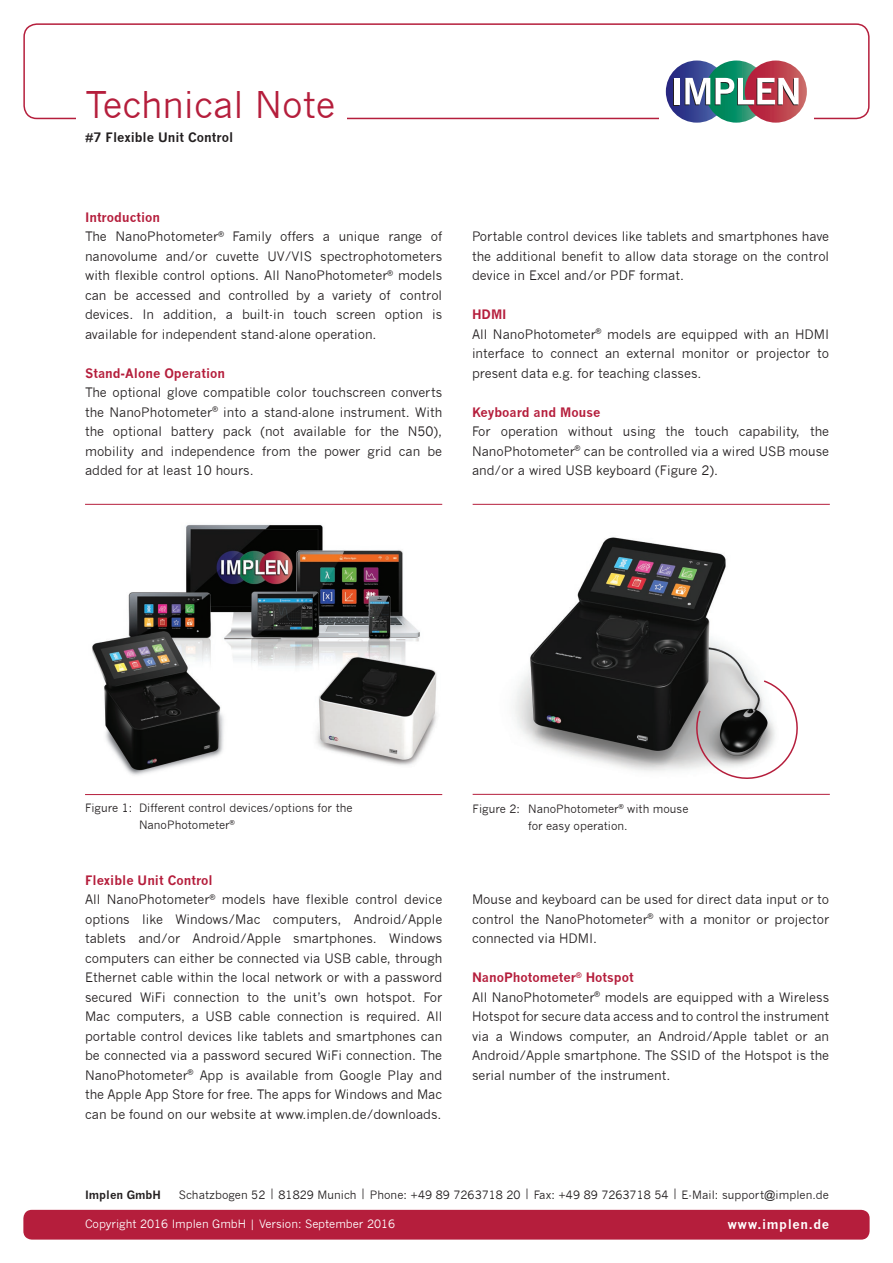
<style>
.page{position:relative;width:893px;height:1263px;background:#fff}
.page>*{position:absolute;margin:0;border:0;box-sizing:border-box;transform-origin:0 0}
.t1{font:36px "News Gothic";color:#b51e3c}
.t2{font:12.75px/19.5px "News Gothic";color:#231f20}
.t3{font:700 12.75px "News Gothic";color:#b51e3c}
.t4{font:700 12.75px "News Gothic";color:#231f20}
.t5{font:700 12.75px "News Gothic";letter-spacing:.05em;color:#fff}
.t6{font:11.25px/16.5px "News Gothic";color:#231f20}
.t7{font:11.25px "News Gothic";color:#fff}
.t8{font:700 11.25px "News Gothic";letter-spacing:.005em;color:#231f20}
.s1{font-weight:700;color:#b51e3c}
</style>
<div class="page">
<div style="left:23px;top:1210px;width:847px;height:29px;background:#b51e3c;border-radius:9px"></div>
<div style="left:23px;top:23px;width:847px;height:96px;border:2px solid #b51e3c;border-radius:13px"></div>
<div style="left:76px;top:82px;width:271px;height:66px;background:#fff"></div>
<div style="left:659px;top:51px;width:155px;height:82px;background:#fff"></div>
<svg style="left:666px;top:61px;width:62px;height:62px"></svg>
<svg style="left:745px;top:61px;width:62px;height:62px"></svg>
<div style="left:674px;top:79px;width:5px;height:26px;background:#fff"></div>
<div style="left:675px;top:78px;width:5px;height:26px;background:#fff"></div>
<svg style="left:685px;top:61px;width:113px;height:62px"></svg>
<img style="left:85px;top:524px;width:357px;height:272px">
<hr style="left:85px;top:504px;width:357px;height:1px;background:#b51e3c">
<hr style="left:85px;top:794px;width:357px;height:1px;background:#b51e3c">
<img style="left:513px;top:537px;width:244px;height:234px">
<hr style="left:473px;top:504px;width:357px;height:1px;background:#b51e3c">
<hr style="left:473px;top:794px;width:357px;height:1px;background:#b51e3c">
<svg style="left:690px;top:679px;width:108px;height:100px"></svg>
<h1 class="t1" style="left:85px;top:84px;width:252px">Technical Note</h1>
<p class="t4" style="left:85px;top:130px;width:150px">#7 Flexible Unit Control</p>
<p class="t2" style="left:85px;top:207px;width:359px"><span class="s1">Introduction<br></span>The NanoPhotometer<sup>®</sup> Family offers a unique range of nanovolume and/or cuvette UV/VIS spectrophotometers with flexible control options. All NanoPhotometer<sup>®</sup> models can be accessed and controlled by a variety of control devices. In addition, a built-in touch screen option is available for independent stand-alone operation.</p>
<p class="t3" style="left:85px;top:365px;width:141px">Stand-Alone Operation</p>
<p class="t2" style="left:85px;top:383px;width:359px;text-align:justify">The optional glove compatible color touchscreen converts the NanoPhotometer<sup>®</sup> into a stand-alone instrument. With the optional battery pack (not available for the N50), mobility and independence from the power grid can be added for at least 10 hours.</p>
<p class="t2" style="left:472px;top:227px;width:359px;text-align:justify">Portable control devices like tablets and smartphones have the additional benefit to allow data storage on the control device in Excel and/or PDF format.</p>
<p class="t2" style="left:472px;top:305px;width:359px"><span class="s1">HDMI<br></span>All NanoPhotometer<sup>®</sup> models are equipped with an HDMI interface to connect an external monitor or projector to present data e.g. for teaching classes.</p>
<p class="t3" style="left:472px;top:404px;width:130px">Keyboard and Mouse</p>
<p class="t2" style="left:472px;top:422px;width:359px;text-align:justify">For operation without using the touch capability, the NanoPhotometer<sup>®</sup> can be controlled via a wired USB mouse and/or a wired USB keyboard (Figure 2).</p>
<p class="t6" style="left:139px;top:800px;width:215px;text-indent:-54px">Figure 1: Different control devices/options for the<br>NanoPhotometer<sup>®</sup></p>
<p class="t6" style="left:473px;top:801px;width:217px;text-align:center">Figure 2: NanoPhotometer<sup>®</sup> with mouse for easy operation.</p>
<p class="t2" style="left:85px;top:870px;width:359px"><span class="s1">Flexible Unit Control<br></span>All NanoPhotometer<sup>®</sup> models have flexible control device options like Windows/Mac computers, Android/Apple tablets and/or Android/Apple smartphones. Windows computers can either be connected via USB cable, through Ethernet cable within the local network or with a password secured WiFi connection to the unit’s own hotspot. For Mac computers, a USB cable connection is required. All portable control devices like tablets and smartphones can be connected via a password secured WiFi connection. The NanoPhotometer<sup>®</sup> App is available from Google Play and the Apple App Store for free. The apps for Windows and Mac can be found on our website at www.implen.de/downloads.</p>
<p class="t2" style="left:472px;top:890px;width:359px;text-align:justify">Mouse and keyboard can be used for direct data input or to control the NanoPhotometer<sup>®</sup> with a monitor or projector connected via HDMI.</p>
<p class="t2" style="left:472px;top:968px;width:359px"><span class="s1">NanoPhotometer</span><sup>®</sup> <span class="s1">Hotspot<br></span>All NanoPhotometer<sup>®</sup> models are equipped with a Wireless Hotspot for secure data access and to control the instrument via a Windows computer, an Android/Apple tablet or an Android/Apple smartphone. The SSID of the Hotspot is the serial number of the instrument.</p>
<p class="t8" style="left:85px;top:1187px;width:77px">Implen GmbH</p>
<p class="t6" style="left:179px;top:1186px;width:652px">Schatzbogen 52 | 81829 Munich | Phone: +49 89 7263718 20 | Fax: +49 89 7263718 54 | E-Mail: support@implen.de</p>
<p class="t7" style="left:85px;top:1217px;width:312px">Copyright 2016 Implen GmbH | Version: September 2016</p>
<p class="t5" style="left:727px;top:1217px;width:103px">www.implen.de</p>
</div>
